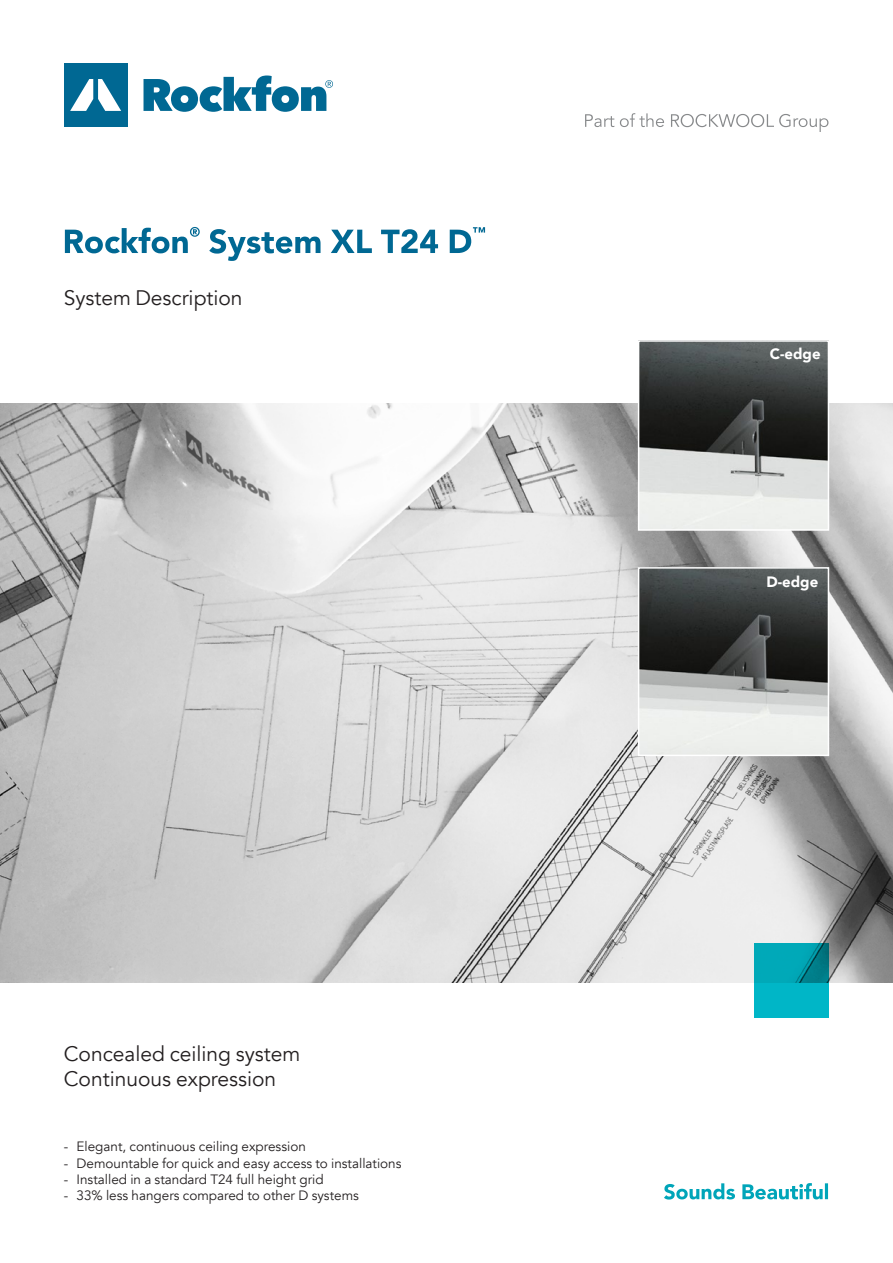
<style>
.page{position:relative;width:893px;height:1263px;background:#fff}
.page>*{position:absolute;margin:0;border:0;box-sizing:border-box;transform-origin:0 0}
.t1{font:21px/25.2px "Avenir";color:#231f20}
.t2{font:900 15px "Avenir";color:#fff}
.t3{font:13.5px "Avenir";color:#231f20}
</style>
<div class="page">
<img style="left:0;top:404px;width:893px;height:578px">
<svg style="left:144px;top:75px;width:189px;height:37px"></svg>
<div style="left:64px;top:63px;width:64px;height:64px;background:#006893"></div>
<svg style="left:70px;top:79px;width:51px;height:32px"></svg>
<svg style="left:65px;top:227px;width:420px;height:34px"></svg>
<svg style="left:585px;top:113px;width:243px;height:19px"></svg>
<svg style="left:664px;top:1183px;width:164px;height:16px"></svg>
<svg style="left:754px;top:943px;width:75px;height:74px;background:#00a7b6"></svg>
<img style="left:641px;top:343px;width:185px;height:185px">
<div style="left:638px;top:340px;width:191px;height:191px;border:2px solid #fff"></div>
<img style="left:641px;top:570px;width:185px;height:183px">
<div style="left:638px;top:567px;width:191px;height:189px;border:2px solid #fff"></div>
<h1 class="t1" style="left:64px;top:286px;width:180px">System Description</h1>
<h1 class="t1" style="left:64px;top:1041px;width:238px">Concealed ceiling system<br>Continuous expression</h1>
<p class="t3" style="left:64px;top:1138px;width:244px">- Elegant, continuous ceiling expression</p>
<p class="t3" style="left:64px;top:1155px;width:339px">- Demountable for quick and easy access to installations</p>
<p class="t3" style="left:64px;top:1171px;width:261px">- Installed in a standard T24 full height grid</p>
<p class="t3" style="left:64px;top:1187px;width:297px">- 33% less hangers compared to other D systems</p>
<p class="t2" style="left:770px;top:341px;width:52px">C-edge</p>
<p class="t2" style="left:766px;top:569px;width:53px">D-edge</p>
</div>
